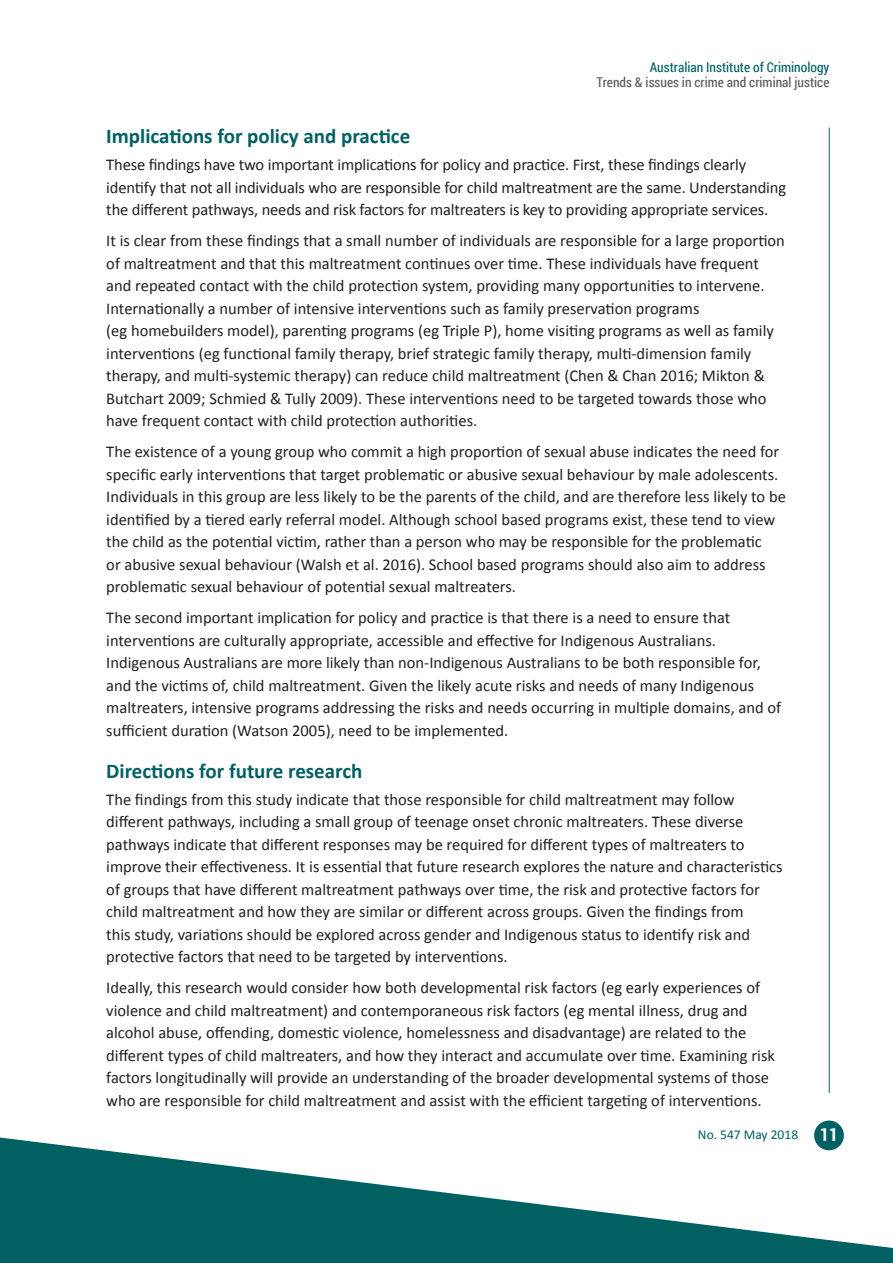
<style>
.page{position:relative;width:893px;height:1263px;background:#fff}
.page>*{position:absolute;margin:0;border:0;box-sizing:border-box;transform-origin:0 0}
.t1{font:700 21px "Calibri";color:#006063}
.t2{font:700 21px "Calibri";color:#006062}
.body{font:16.5px/22.5px "Calibri";color:#231f20}
.t3{font:13.5px "Roboto Condensed";color:#57585a}
.t4{font:13.5px "Roboto Condensed";color:#006062}
.t5{font:13.5px "Calibri";color:#006062}
.s1{font-family:"Roboto Condensed";font-weight:700;font-size:18px;color:#fff}
</style>
<div class="page">
<hr style="left:829px;top:128px;width:1px;height:965px;background:#006062">
<div style="left:814px;top:1120px;width:30px;height:30px;background:#006062;border-radius:50%"></div>
<svg style="left:0;top:1137px;width:893px;height:126px;fill:#006062"></svg>
<p class="t4" style="left:650px;top:58px;width:181px">Australian Institute of Criminology</p>
<p class="t3" style="left:597px;top:73px;width:234px">Trends &amp; issues in crime and criminal justice</p>
<h2 class="t1" style="left:106px;top:123px;width:305px">Implications for policy and practice</h2>
<p class="body" style="left:106px;top:153px;width:681px">These findings have two important implications for policy and practice. First, these findings clearly identify that not all individuals who are responsible for child maltreatment are the same. Understanding the different pathways, needs and risk factors for maltreaters is key to providing appropriate services.</p>
<p class="body" style="left:106px;top:229px;width:680px">It is clear from these findings that a small number of individuals are responsible for a large proportion of maltreatment and that this maltreatment continues over time. These individuals have frequent and repeated contact with the child protection system, providing many opportunities to intervene.<br>Internationally a number of intensive interventions such as family preservation programs<br>(eg homebuilders model), parenting programs (eg Triple P), home visiting programs as well as family interventions (eg functional family therapy, brief strategic family therapy, multi-dimension family therapy, and multi-systemic therapy) can reduce child maltreatment (Chen &amp; Chan 2016; Mikton &amp; Butchart 2009; Schmied &amp; Tully 2009). These interventions need to be targeted towards those who have frequent contact with child protection authorities.</p>
<p class="body" style="left:106px;top:440px;width:681px">The existence of a young group who commit a high proportion of sexual abuse indicates the need for specific early interventions that target problematic or abusive sexual behaviour by male adolescents.<br>Individuals in this group are less likely to be the parents of the child, and are therefore less likely to be identified by a tiered early referral model. Although school based programs exist, these tend to view the child as the potential victim, rather than a person who may be responsible for the problematic<br>or abusive sexual behaviour (Walsh et al. 2016). School based programs should also aim to address problematic sexual behaviour of potential sexual maltreaters.</p>
<p class="body" style="left:106px;top:606px;width:676px">The second important implication for policy and practice is that there is a need to ensure that interventions are culturally appropriate, accessible and effective for Indigenous Australians.<br>Indigenous Australians are more likely than non-Indigenous Australians to be both responsible for, and the victims of, child maltreatment. Given the likely acute risks and needs of many Indigenous maltreaters, intensive programs addressing the risks and needs occurring in multiple domains, and of sufficient duration (Watson 2005), need to be implemented.</p>
<h2 class="t2" style="left:106px;top:757px;width:258px">Directions for future research</h2>
<p class="body" style="left:106px;top:788px;width:678px">The findings from this study indicate that those responsible for child maltreatment may follow different pathways, including a small group of teenage onset chronic maltreaters. These diverse pathways indicate that different responses may be required for different types of maltreaters to improve their effectiveness. It is essential that future research explores the nature and characteristics of groups that have different maltreatment pathways over time, the risk and protective factors for child maltreatment and how they are similar or different across groups. Given the findings from<br>this study, variations should be explored across gender and Indigenous status to identify risk and protective factors that need to be targeted by interventions.</p>
<p class="body" style="left:106px;top:976px;width:670px">Ideally, this research would consider how both developmental risk factors (eg early experiences of violence and child maltreatment) and contemporaneous risk factors (eg mental illness, drug and alcohol abuse, offending, domestic violence, homelessness and disadvantage) are related to the different types of child maltreaters, and how they interact and accumulate over time. Examining risk factors longitudinally will provide an understanding of the broader developmental systems of those who are responsible for child maltreatment and assist with the efficient targeting of interventions.</p>
<p class="t5" style="left:698px;top:1126px;width:141px">No. 547 May 2018 <span class="s1">11</span></p>
</div>
